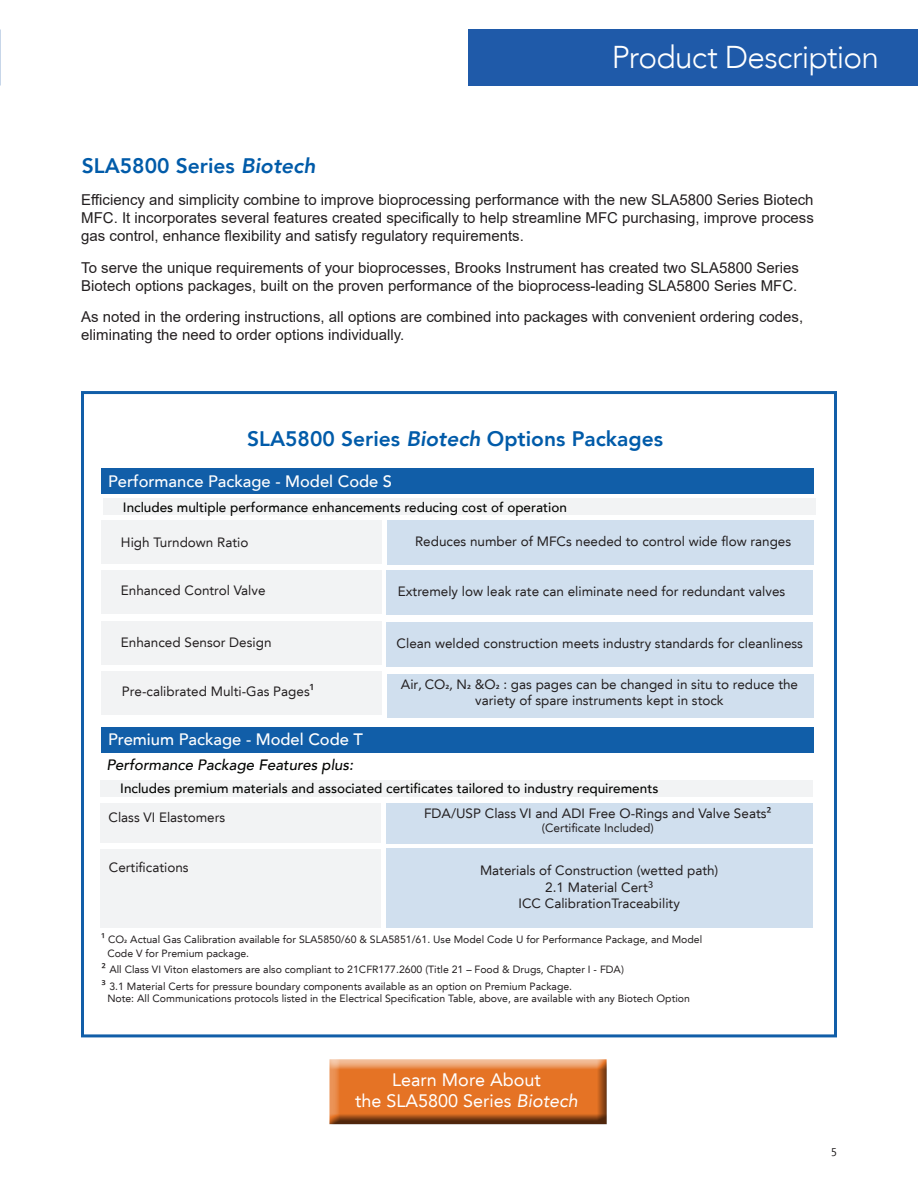
<style>
.page{position:relative;width:918px;height:1188px;background:#fff}
.page>*{position:absolute;margin:0;border:0;box-sizing:border-box;transform-origin:0 0}
.broDS-Mid-page_SH{font:300 31.5px "Avenir LT";letter-spacing:-.025em;color:#fff}
.t1{font:800 21px "Avenir LT";color:#015ba9}
.t2{font:800 21px "Avenir";color:#015ba9}
.t3{font:18px "Avenir LT";color:#fff}
.t4{font:500 16.5px "Avenir LT";color:#fff}
.t5{font:15px/18px "Arial";color:#231f20}
.t6{font:italic 500 15px "Avenir LT";color:#040503}
.t7{font:13.5px/16.2px "Avenir LT";color:#231f20;text-align:center}
.t8{font:500 13.5px "Avenir LT";color:#040503}
.t9{font:12px "Avenir LT";color:#231f20}
.t10{font:300 12px "Vialog LT";color:#231f20}
.t11{font:10.5px/14.4px "Avenir LT";color:#231f20}
.s1{font-style:italic}
.s2{font-family:"Calibri";font-size:16.5px}
.s3{font-family:"Calibri"}
.s4{font-family:"Calibri";font-size:15px}
.s5{font-size:15px}
.s6{font-family:"Calibri";font-size:13.5px}
</style>
<div class="page">
<div style="left:81px;top:391px;width:756px;height:646px;border:3px solid #115ea8"></div>
<div style="left:469px;top:29px;width:449px;height:57px;background:#1f5aa9"></div>
<div style="left:102px;top:520px;width:280px;height:44px;background:#f2f3f4"></div>
<div style="left:387px;top:520px;width:427px;height:45px;background:#d0dfee"></div>
<div style="left:386px;top:570px;width:427px;height:45px;background:#d0dfee"></div>
<div style="left:388px;top:674px;width:426px;height:44px;background:#d0dfee"></div>
<div style="left:386px;top:623px;width:427px;height:44px;background:#d0dfee"></div>
<div style="left:102px;top:728px;width:712px;height:25px;background:#115ea8"></div>
<div style="left:100px;top:804px;width:280px;height:39px;background:#f2f3f4"></div>
<div style="left:100px;top:849px;width:280px;height:79px;background:#f2f3f4"></div>
<div style="left:386px;top:803px;width:427px;height:41px;background:#d0dfee"></div>
<div style="left:386px;top:849px;width:427px;height:79px;background:#d0dfee"></div>
<div style="left:102px;top:571px;width:280px;height:43px;background:#f2f3f4"></div>
<div style="left:102px;top:621px;width:280px;height:44px;background:#f2f3f4"></div>
<div style="left:102px;top:671px;width:280px;height:44px;background:#f2f3f4"></div>
<div style="left:102px;top:469px;width:712px;height:25px;background:#115ea8"></div>
<div style="left:103px;top:498px;width:712px;height:17px;background:#f2f3f4"></div>
<div style="left:100px;top:780px;width:712px;height:17px;background:#f2f3f4"></div>
<div style="left:321px;top:1055px;width:293px;height:77px;background:#231f20;opacity:.75"></div>
<p class="broDS-Mid-page_SH" style="left:612px;top:39px;width:268px">Product Description</p>
<p class="t2" style="left:82px;top:149px;width:235px">SLA5800 Series <span class="s1">Biotech</span></p>
<p class="t5" style="left:81px;top:191px;width:734px;text-align:justify">Efficiency and simplicity combine to improve bioprocessing performance with the new SLA5800 Series Biotech MFC. It incorporates several features created specifically to help streamline MFC purchasing, improve process gas control, enhance flexibility and satisfy regulatory requirements.</p>
<p class="t5" style="left:81px;top:259px;width:719px">To serve the unique requirements of your bioprocesses, Brooks Instrument has created two SLA5800 Series<br>Biotech options packages, built on the proven performance of the bioprocess-leading SLA5800 Series MFC.</p>
<p class="t5" style="left:81px;top:308px;width:724px">As noted in the ordering instructions, all options are combined into packages with convenient ordering codes, eliminating the need to order options individually.</p>
<p class="t1" style="left:247px;top:427px;width:418px">SLA5800 Series <span class="s1">Biotech</span> Options Packages</p>
<p class="t4" style="left:108px;top:472px;width:286px">Performance Package - Model Code S</p>
<p class="t8" style="left:123px;top:499px;width:445px">Includes multiple performance enhancements reducing cost of operation</p>
<p class="t7" style="left:121px;top:534px;width:129px">High Turndown Ratio</p>
<p class="t7" style="left:415px;top:534px;width:378px">Reduces number of MFCs needed to control wide flow ranges</p>
<p class="t7" style="left:398px;top:583px;width:389px">Extremely low leak rate can eliminate need for redundant valves</p>
<p class="t7" style="left:121px;top:583px;width:146px">Enhanced Control Valve</p>
<p class="t7" style="left:121px;top:634px;width:152px">Enhanced Sensor Design</p>
<p class="t7" style="left:122px;top:684px;width:193px">Pre-calibrated Multi-Gas Pages<span class="s2">¹</span></p>
<p class="t4" style="left:108px;top:729px;width:256px">Premium Package - Model Code T</p>
<p class="t6" style="left:106px;top:757px;width:249px">Performance Package Features plus:</p>
<p class="t7" style="left:397px;top:635px;width:408px">Clean welded construction meets industry standards for cleanliness</p>
<p class="t7" style="left:401px;top:677px;width:399px">Air<span class="s3">,</span> CO<span class="s3">2,</span> N<span class="s3">2</span> &amp;O<span class="s3">2</span> : gas pages can be changed in situ to reduce the variety of spare instruments kept in stock</p>
<p class="t8" style="left:120px;top:781px;width:540px">Includes premium materials and associated certificates tailored to industry requirements</p>
<p class="t7" style="left:109px;top:810px;width:118px">Class VI Elastomers</p>
<p class="t7" style="left:424px;top:805px;width:349px">FDA/USP Class VI and ADI Free O-Rings and Valve Seats<span class="s4">²</span></p>
<p class="t9" style="left:542px;top:821px;width:114px">(Certificate Included)</p>
<p class="t7" style="left:109px;top:859px;width:81px">Certifications</p>
<p class="t7" style="left:480px;top:863px;width:240px">Materials of Construction (wetted path)</p>
<p class="t7" style="left:545px;top:879px;width:109px">2.1 Material Cert<span class="s5">³</span></p>
<p class="t7" style="left:519px;top:895px;width:163px">ICC CalibrationTraceability</p>
<p class="t11" style="left:107px;top:932px;width:596px;text-indent:-6px"><span class="s6">¹</span> CO<span class="s3">2</span> Actual Gas Calibration available for SLA5850/60 &amp; SLA5851/61. Use Model Code U for Performance Package, and Model<br>Code V for Premium package.</p>
<p class="t11" style="left:102px;top:963px;width:524px"><span class="s6">²</span> All Class VI Viton elastomers are also compliant to 21CFR177.2600 (Title 21 – Food &amp; Drugs, Chapter I - FDA)</p>
<p class="t11" style="left:102px;top:979px;width:472px"><span class="s6">³</span> 3.1 Material Certs for pressure boundary components available as an option on Premium Package.</p>
<p class="t11" style="left:107px;top:991px;width:584px">Note: All Communications protocols listed in the Electrical Specification Table, above, are available with any Biotech Option</p>
<p class="t3" style="left:392px;top:1069px;width:150px">Learn More About</p>
<p class="t3" style="left:355px;top:1091px;width:224px">the SLA5800 Series <span class="s1">Biotech</span></p>
<p class="t10" style="left:831px;top:1145px;width:8px">5</p>
</div>
